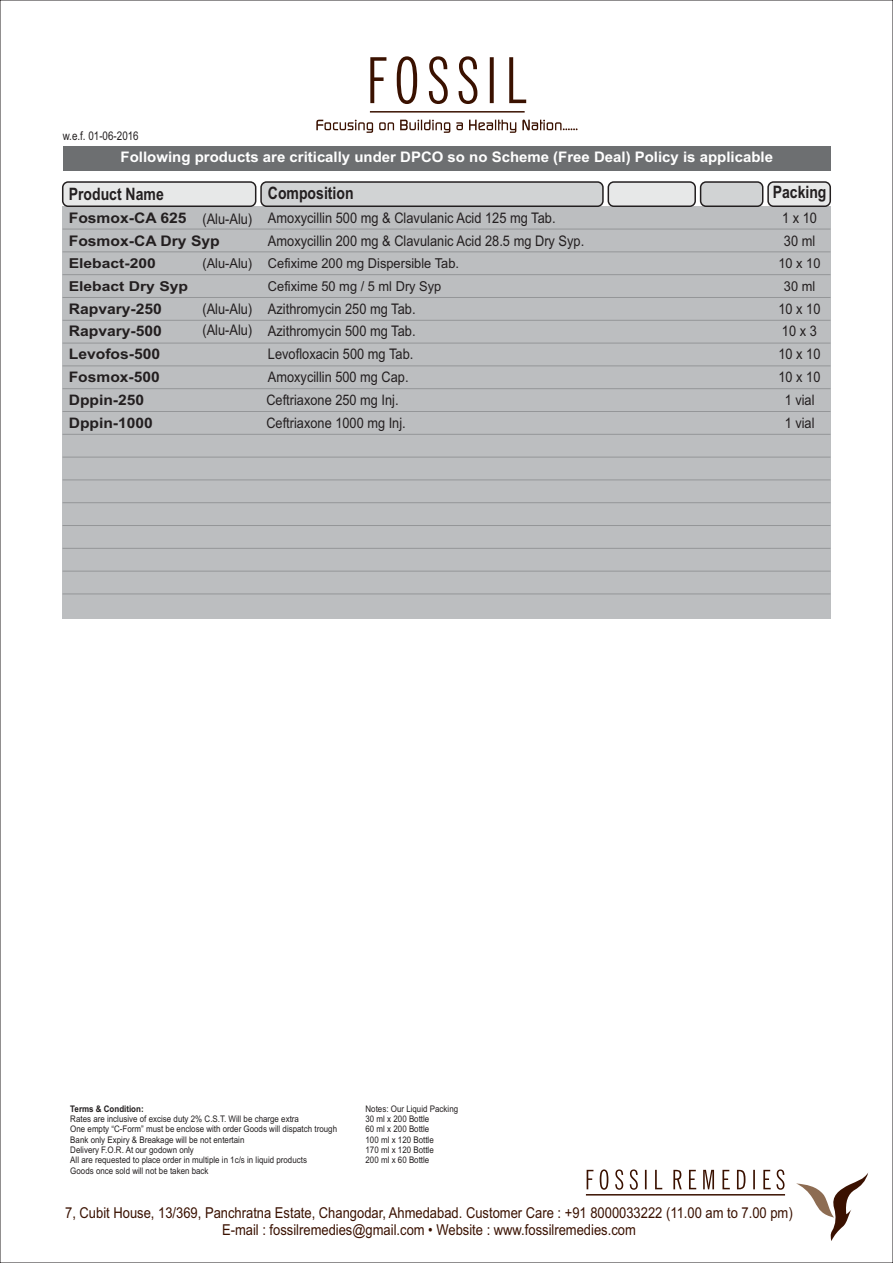
<style>
.page{position:relative;width:893px;height:1263px;background:#fff}
.page>*{position:absolute;margin:0;border:0;box-sizing:border-box;transform-origin:0 0}
.t1{font:700 17.1px "Arial Narrow";color:#231f20}
.t2{font:15px/16.8px "Arial";color:#3a1100;text-align:center;scale:.86 1}
.t3{font:14.55px "Arial Narrow";color:#231f20;scale:1.07 1}
.t4{font:700 14.55px "Arial";color:#fff}
.t5{font:700 14.55px "Arial";color:#231f20;scale:1.07 1}
.t6{font:14.4px "Arial Narrow";color:#231f20;scale:1.08 1}
.t7{font:700 14.4px "Arial";color:#231f20;scale:1.08 1}
.t8{font:13.65px "Arial Narrow";color:#231f20;scale:1.15 1}
.t9{font:700 13.65px "Arial";color:#231f20;scale:1.15 1}
.t10{font:12px "Arial Narrow";color:#231f20}
.t11{font:9px/10.2px "Arial Narrow";color:#231f20;scale:1.07 1}
.t12{font:700 9px "Arial Narrow";color:#231f20;scale:1.07 1}
.s1{font-family:"Arial";font-weight:700}
</style>
<div class="page">
<div style="left:62px;top:206px;width:769px;height:413px;background:#bcbec0"></div>
<svg style="left:370px;top:56px;width:156px;height:48px"></svg>
<hr style="left:370px;top:111px;width:155px;height:2px;background:#3a1100">
<svg style="left:316px;top:120px;width:261px;height:13px"></svg>
<svg style="left:796px;top:1173px;width:72px;height:68px"></svg>
<svg style="left:587px;top:1169px;width:197px;height:21px"></svg>
<hr style="left:586px;top:1194px;width:199px;height:1px;background:#3a1100">
<div style="left:62px;top:181px;width:194px;height:26px;background:#e7e8e8;border:2px solid #231f20;border-radius:5px"></div>
<div style="left:260px;top:181px;width:344px;height:26px;background:#d1d3d4;border:2px solid #231f20;border-radius:5px"></div>
<div style="left:608px;top:181px;width:88px;height:26px;background:#e7e8e8;border:2px solid #231f20;border-radius:5px"></div>
<div style="left:700px;top:181px;width:63px;height:26px;background:#d1d3d4;border:2px solid #231f20;border-radius:5px"></div>
<div style="left:767px;top:181px;width:64px;height:26px;background:#e7e8e8;border:2px solid #231f20;border-radius:5px"></div>
<div style="left:63px;top:147px;width:767px;height:24px;background:#6d6f71"></div>
<hr style="left:63px;top:229px;width:767px;height:1px;background:#949698">
<hr style="left:63px;top:251px;width:767px;height:1px;background:#949698">
<hr style="left:63px;top:274px;width:767px;height:1px;background:#949698">
<hr style="left:63px;top:297px;width:767px;height:1px;background:#949698">
<hr style="left:63px;top:320px;width:767px;height:1px;background:#949698">
<hr style="left:63px;top:343px;width:767px;height:1px;background:#949698">
<hr style="left:63px;top:365px;width:767px;height:1px;background:#949698">
<hr style="left:63px;top:388px;width:767px;height:1px;background:#949698">
<hr style="left:63px;top:411px;width:767px;height:1px;background:#949698">
<hr style="left:63px;top:434px;width:767px;height:1px;background:#949698">
<hr style="left:63px;top:457px;width:767px;height:1px;background:#949698">
<hr style="left:63px;top:479px;width:767px;height:1px;background:#949698">
<hr style="left:63px;top:502px;width:767px;height:1px;background:#949698">
<hr style="left:63px;top:525px;width:767px;height:1px;background:#949698">
<hr style="left:63px;top:548px;width:767px;height:1px;background:#949698">
<hr style="left:63px;top:571px;width:767px;height:1px;background:#949698">
<hr style="left:63px;top:593px;width:767px;height:1px;background:#949698">
<h3 class="t10" style="left:63px;top:131px;width:78px">w.e.f. 01-06-2016</h3>
<h3 class="t4" style="left:121px;top:152px;width:654px">Following products are critically under DPCO so no Scheme (Free Deal) Policy is applicable</h3>
<h1 class="t1" style="left:69px;top:188px;width:97px">Product Name</h1>
<h1 class="t1" style="left:268px;top:186px;width:87px">Composition</h1>
<h1 class="t1" style="left:773px;top:186px;width:55px">Packing</h1>
<h3 class="t3" style="left:69px;top:213px;width:456px"><span class="s1">Fosmox-CA 625</span> (Alu-Alu) Amoxycillin 500 mg &amp; Clavulanic Acid 125 mg Tab.</h3>
<h3 class="t3" style="left:782px;top:213px;width:34px">1 x 10</h3>
<h3 class="t5" style="left:69px;top:235px;width:143px">Fosmox-CA Dry Syp</h3>
<h3 class="t3" style="left:268px;top:235px;width:297px">Amoxycillin 200 mg &amp; Clavulanic Acid 28.5 mg Dry Syp.</h3>
<h3 class="t3" style="left:784px;top:235px;width:31px">30 ml</h3>
<h3 class="t9" style="left:69px;top:258px;width:77px">Elebact-200</h3>
<h3 class="t8" style="left:202px;top:258px;width:225px">(Alu-Alu) Cefixime 200 mg Dispersible Tab.</h3>
<h3 class="t8" style="left:778px;top:258px;width:38px">10 x 10</h3>
<h3 class="t5" style="left:69px;top:303px;width:89px">Rapvary-250</h3>
<h3 class="t3" style="left:202px;top:303px;width:201px">(Alu-Alu) Azithromycin 250 mg Tab.</h3>
<h3 class="t3" style="left:778px;top:303px;width:41px">10 x 10</h3>
<h3 class="t5" style="left:69px;top:326px;width:89px">Rapvary-500</h3>
<h3 class="t3" style="left:202px;top:326px;width:201px">(Alu-Alu) Azithromycin 500 mg Tab.</h3>
<h3 class="t3" style="left:782px;top:326px;width:34px">10 x 3</h3>
<h3 class="t5" style="left:69px;top:349px;width:87px">Levofos-500</h3>
<h3 class="t3" style="left:268px;top:349px;width:138px">Levofloxacin 500 mg Tab.</h3>
<h3 class="t3" style="left:778px;top:349px;width:41px">10 x 10</h3>
<h3 class="t5" style="left:69px;top:372px;width:87px">Fosmox-500</h3>
<h3 class="t3" style="left:268px;top:372px;width:133px">Amoxycillin 500 mg Cap.</h3>
<h3 class="t3" style="left:778px;top:372px;width:41px">10 x 10</h3>
<h3 class="t7" style="left:69px;top:394px;width:71px">Dppin-250</h3>
<h3 class="t6" style="left:266px;top:394px;width:124px">Ceftriaxone 250 mg Inj.</h3>
<h3 class="t6" style="left:785px;top:394px;width:29px">1 vial</h3>
<h3 class="t7" style="left:69px;top:417px;width:79px">Dppin-1000</h3>
<h3 class="t6" style="left:266px;top:417px;width:130px">Ceftriaxone 1000 mg Inj.</h3>
<h3 class="t6" style="left:785px;top:417px;width:29px">1 vial</h3>
<h3 class="t9" style="left:69px;top:281px;width:105px">Elebact Dry Syp</h3>
<h3 class="t8" style="left:268px;top:281px;width:152px">Cefixime 50 mg / 5 ml Dry Syp</h3>
<h3 class="t8" style="left:784px;top:281px;width:29px">30 ml</h3>
<p class="t12" style="left:70px;top:1105px;width:70px">Terms &amp; Condition:</p>
<p class="t11" style="left:70px;top:1115px;width:251px">Rates are inclusive of excise duty 2% C.S.T. Will be charge extra<br>One empty “C-Form” must be enclose with order Goods will dispatch trough Bank only Expiry &amp; Breakage will be not entertain<br>Delivery F.O.R. At our godown only<br>All are requested to place order in multiple in 1c/s in liquid products<br>Goods once sold will not be taken back</p>
<p class="t11" style="left:366px;top:1104px;width:88px">Notes: Our Liquid Packing<br>30 ml x 200 Bottle<br>60 ml x 200 Bottle<br>100 ml x 120 Bottle<br>170 ml x 120 Bottle<br>200 ml x 60 Bottle</p>
<h2 class="t2" style="left:65px;top:1206px;width:847px">7, Cubit House, 13/369, Panchratna Estate, Changodar, Ahmedabad. Customer Care : +91 8000033222 (11.00 am to 7.00 pm)<br>E-mail : fossilremedies@gmail.com • Website : www.fossilremedies.com</h2>
</div>
